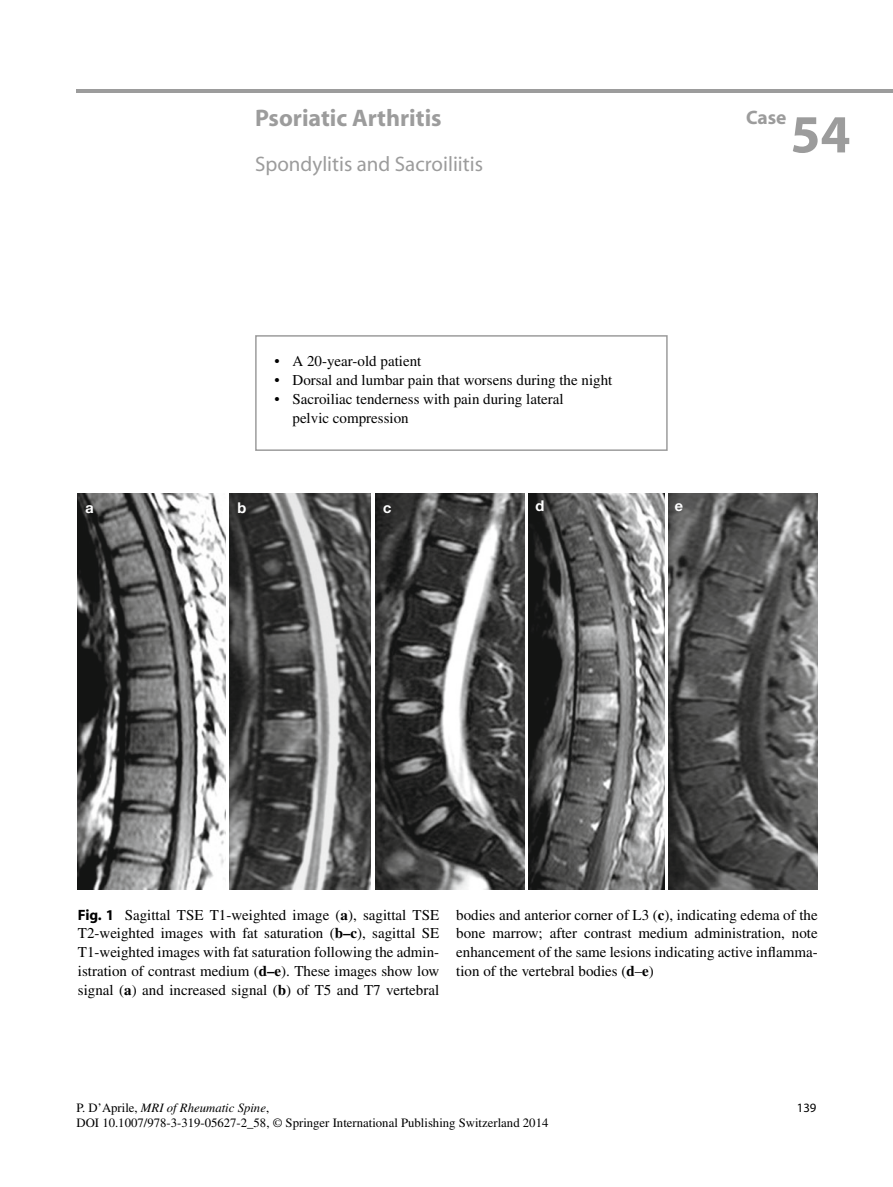
<style>
.page{position:relative;width:893px;height:1187px;background:#fff}
.page>*{position:absolute;margin:0;border:0;box-sizing:border-box;transform-origin:0 0}
.t1{font:700 54px "Myriad";color:#9c9c9c}
.t2{font:700 24px "Myriad";color:#9c9c9c}
.t3{font:21px "Myriad";color:#9c9c9c}
.t4{font:700 19.5px "Myriad";color:#9c9c9c}
.t5{font:15px/18.8px "Times";color:#000;text-align:justify}
.t6{font:700 15px "Helvetica";color:#fff}
.t7{font:12.75px "Times";color:#000}
.t8{font:italic 12.75px "Times";color:#000}
.t9{font:12.75px "Myriad";color:#000}
.s1{font-family:"Myriad";font-weight:700}
.s2{font-weight:700}
.s3{font-style:normal}
</style>
<div class="page">
<hr style="left:77px;top:89px;width:816px;height:3px;background:#9c9c9c">
<div style="left:255px;top:335px;width:413px;height:116px;border:2px solid #9c9c9c"></div>
<img style="left:78px;top:493px;width:148px;height:396px">
<img style="left:230px;top:493px;width:141px;height:396px">
<img style="left:375px;top:493px;width:150px;height:396px">
<img style="left:669px;top:493px;width:149px;height:396px">
<img style="left:529px;top:493px;width:136px;height:396px">
<h2 class="t2" style="left:255px;top:109px;width:188px">Psoriatic Arthritis</h2>
<h3 class="t3" style="left:255px;top:152px;width:229px">Spondylitis and Sacroiliitis</h3>
<h3 class="t4" style="left:746px;top:110px;width:42px">Case</h3>
<h1 class="t1" style="left:790px;top:114px;width:61px">54</h1>
<p class="t5" style="left:274px;top:353px;width:148px">• A 20-year-old patient</p>
<p class="t5" style="left:274px;top:372px;width:339px">• Dorsal and lumbar pain that worsens during the night</p>
<p class="t5" style="left:292px;top:391px;width:273px;text-indent:-18px">• Sacroiliac tenderness with pain during lateral pelvic compression</p>
<p class="t6" style="left:86px;top:498px;width:10px">a</p>
<p class="t6" style="left:237px;top:498px;width:10px">b</p>
<p class="t6" style="left:383px;top:498px;width:10px">c</p>
<p class="t6" style="left:536px;top:497px;width:10px">d</p>
<p class="t6" style="left:675px;top:497px;width:10px">e</p>
<p class="t5" style="left:78px;top:906px;width:363px"><span class="s1">Fig. 1</span> Sagittal TSE T1-weighted image ( <span class="s2">a</span> ), sagittal TSE T2-weighted images with fat saturation ( <span class="s2">b–c</span> ), sagittal SE T1-weighted images with fat saturation following the admin&shy;istration of contrast medium ( <span class="s2">d–e</span> ). These images show low signal ( <span class="s2">a</span> ) and increased signal ( <span class="s2">b</span> ) of T5 and T7 vertebral</p>
<p class="t5" style="left:456px;top:906px;width:363px">bodies and anterior corner of L3 ( <span class="s2">c</span> ), indicating edema of the bone marrow; after contrast medium administration, note enhancement of the same lesions indicating active inflamma&shy;tion of the vertebral bodies ( <span class="s2">d</span> – <span class="s2">e</span> )</p>
<p class="t8" style="left:77px;top:1103px;width:194px"><span class="s3">P. D’Aprile,</span> MRI of Rheumatic Spine<span class="s3">,</span></p>
<p class="t9" style="left:797px;top:1102px;width:21px">139</p>
<p class="t7" style="left:77px;top:1118px;width:473px">DOI 10.1007/978-3-319-05627-2_58, © Springer International Publishing Switzerland 2014</p>
</div>
